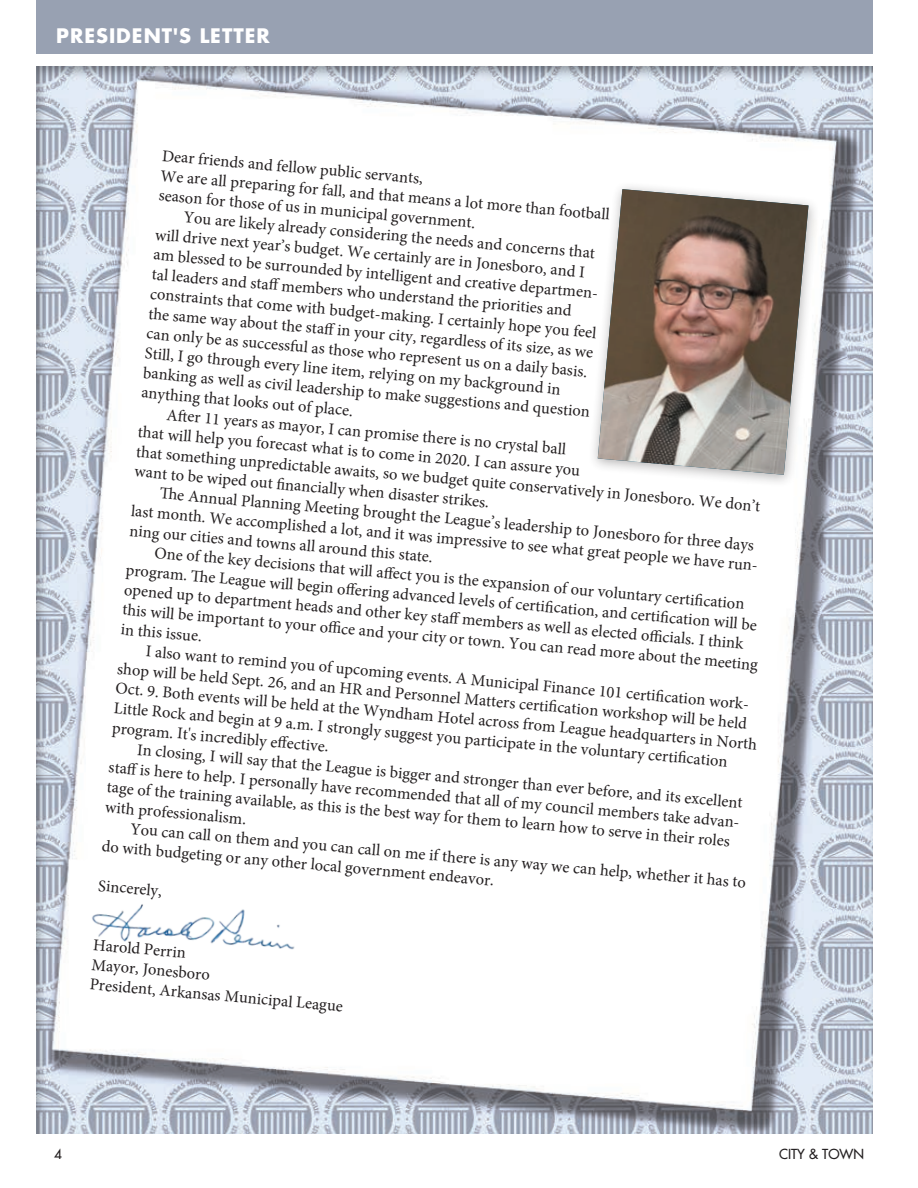
<style>
.page{position:relative;width:918px;height:1188px;background:#fff}
.page>*{position:absolute;margin:0;border:0;box-sizing:border-box;transform-origin:0 0}
.t1{font:700 19.5px "Futura LT Pro";letter-spacing:.05em;color:#fff}
.t2{font:16.5px/19.8px "Minion Pro";color:#231f20}
.t3{font:500 13.5px "Futura LT Pro";color:#231f20}
</style>
<div class="page">
<div style="left:36px;top:0;width:837px;height:54px;background:#98a1b2"></div>
<div style="left:34px;top:65px;width:840px;height:1069px;background:#231f20;opacity:.38"></div>
<div style="left:588px;top:181px;width:232px;height:307px;background:#231f20;opacity:.33"></div>
<img style="left:598px;top:189px;width:210px;height:286px">
<img style="left:85px;top:887px;width:217px;height:78px">
<p class="t1" style="left:56px;top:21px;width:215px">PRESIDENT'S LETTER</p>
<p class="t2" style="left:163px;top:146px;width:453px;rotate:5deg">Dear friends and fellow public servants,<br>We are all preparing for fall, and that means a lot more than football season for those of us in municipal government.</p>
<p class="t2" style="left:158px;top:205px;width:450px;text-indent:27px;rotate:5deg">You are likely already considering the needs and concerns that will drive next year’s budget. We certainly are in Jonesboro, and I am blessed to be surrounded by intelligent and creative departmen&shy;tal leaders and staff members who understand the priorities and constraints that come with budget-making. I certainly hope you feel the same way about the staff in your city, regardless of its size, as we can only be as successful as those who represent us on a daily basis.<br>Still, I go through every line item, relying on my background in banking as well as civil leadership to make suggestions and question anything that looks out of place.</p>
<p class="t2" style="left:141px;top:402px;width:628px;text-indent:27px;rotate:5deg">Aft er 11 years as mayor, I can promise there is no crystal ball<br>that will help you forecast what is to come in 2020. I can assure you<br>that something unpredictable awaits, so we budget quite conservatively in Jonesboro. We don’t want to be wiped out fi nancially when disaster strikes.</p>
<p class="t2" style="left:134px;top:481px;width:633px;text-indent:27px;rotate:5deg">Th e Annual Planning Meeting brought the League’s leadership to Jonesboro for three days last month. We accomplished a lot, and it was impressive to see what great people we have run&shy;ning our cities and towns all around this state.</p>
<p class="t2" style="left:129px;top:540px;width:639px;text-indent:27px;rotate:5deg">One of the key decisions that will aff ect you is the expansion of our voluntary certifi cation program. Th e League will begin off ering advanced levels of certifi cation, and certifi cation will be opened up to department heads and other key staff members as well as elected offi cials. I think this will be important to your offi ce and your city or town. You can read more about the meeting in this issue.</p>
<p class="t2" style="left:120px;top:639px;width:646px;text-indent:27px;rotate:5deg">I also want to remind you of upcoming events. A Municipal Finance 101 certifi cation work&shy;shop will be held Sept. 26, and an HR and Personnel Matters certifi cation workshop will be held Oct. 9. Both events will be held at the Wyndham Hotel across from League headquarters in North Little Rock and begin at 9 a.m. I strongly suggest you participate in the voluntary certifi cation program. It's incredibly eff ective.</p>
<p class="t2" style="left:111px;top:738px;width:637px;text-indent:27px;rotate:5deg">In closing, I will say that the League is bigger and stronger than ever before, and its excellent staff is here to help. I personally have recommended that all of my council members take advan&shy;tage of the training available, as this is the best way for them to learn how to serve in their roles with professionalism.</p>
<p class="t2" style="left:104px;top:816px;width:646px;text-indent:27px;rotate:5deg">You can call on them and you can call on me if there is any way we can help, whether it has to do with budgeting or any other local government endeavor.</p>
<p class="t2" style="left:99px;top:876px;width:65px;rotate:5deg">Sincerely,</p>
<p class="t2" style="left:94px;top:935px;width:256px;rotate:5deg">Harold Perrin<br>Mayor, Jonesboro<br>President, Arkansas Municipal League</p>
<p class="t3" style="left:54px;top:1144px;width:9px">4</p>
<p class="t3" style="left:779px;top:1144px;width:86px">CITY &amp; TOWN</p>
</div>
